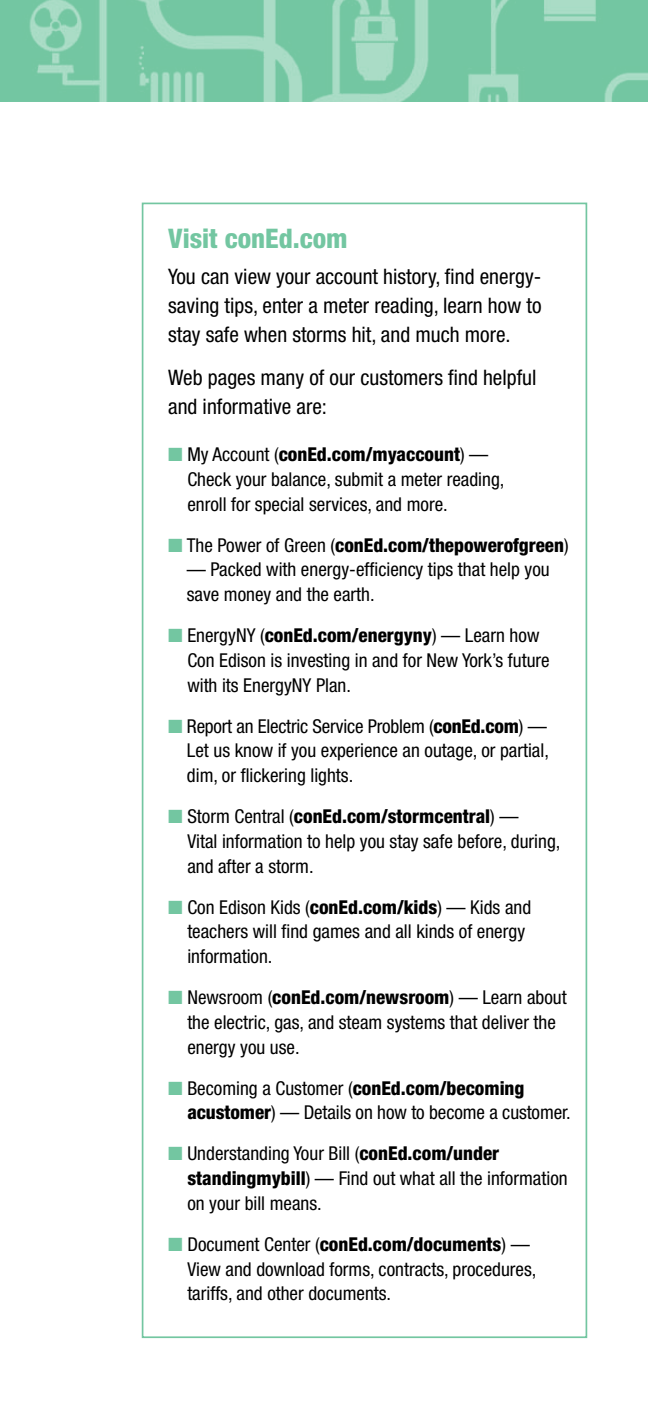
<style>
.page{position:relative;width:648px;height:1418px;background:#fff}
.page>*{position:absolute;margin:0;border:0;box-sizing:border-box;transform-origin:0 0}
.t1{font:800 condensed 27px "Helvetica Neue";color:#73c6a1}
.t2{font:condensed 21.38px/29.2px "Helvetica Neue";color:#000;text-align:justify}
.t3{font:condensed 19.12px/24.8px "Helvetica Neue";color:#000}
.t4{font:800 condensed 19.12px "Helvetica Neue";color:#000}
.s1{color:#73c6a1}
.s2{font-weight:800}
.s3{font-weight:400}
</style>
<div class="page">
<img style="left:0;top:0;width:648px;height:101px">
<h1 class="t1" style="left:168px;top:222px;width:181px">Visit conEd.com</h1>
<p class="t2" style="left:168px;top:261px;width:375px">You can view your account history, find energy&shy;saving tips, enter a meter reading, learn how to stay safe when storms hit, and much more.</p>
<p class="t2" style="left:168px;top:362px;width:370px">Web pages many of our customers find helpful and informative are:</p>
<p class="t3" style="left:187px;top:442px;width:319px;text-indent:-19px"><span class="s1">■</span> My Account (<span class="s2">conEd.com/myaccount</span>) —<br>Check your balance, submit a meter reading, enroll for special services, and more.</p>
<p class="t4" style="left:168px;top:533px;width:402px"><span class="s1">■</span> <span class="s3">The Power of Green (</span>conEd.com/thepowerofgreen<span class="s3">)</span></p>
<p class="t3" style="left:187px;top:557px;width:365px">— Packed with energy-efficiency tips that help you save money and the earth.</p>
<p class="t3" style="left:187px;top:623px;width:364px;text-indent:-19px"><span class="s1">■</span> EnergyNY (<span class="s2">conEd.com/energyny</span>) — Learn how<br>Con Edison is investing in and for New York’s future with its EnergyNY Plan.</p>
<p class="t3" style="left:187px;top:713px;width:363px;text-align:justify;text-indent:-19px"><span class="s1">■</span> Report an Electric Service Problem (<span class="s2">conEd.com</span>) — Let us know if you experience an outage, or partial, dim, or flickering lights.</p>
<p class="t3" style="left:187px;top:804px;width:375px;text-indent:-19px"><span class="s1">■</span> Storm Central (<span class="s2">conEd.com/stormcentral</span>) —<br>Vital information to help you stay safe before, during, and after a storm.</p>
<p class="t3" style="left:187px;top:894px;width:345px;text-indent:-19px"><span class="s1">■</span> Con Edison Kids (<span class="s2">conEd.com/kids</span>) — Kids and teachers will find games and all kinds of energy information.</p>
<p class="t3" style="left:187px;top:984px;width:381px;text-indent:-19px"><span class="s1">■</span> Newsroom (<span class="s2">conEd.com/newsroom</span>) — Learn about the electric, gas, and steam systems that deliver the energy you use.</p>
<p class="t3" style="left:187px;top:1075px;width:385px;text-indent:-19px"><span class="s1">■</span> Becoming a Customer (<span class="s2">conEd.com/becoming acustomer</span>) — Details on how to become a customer.</p>
<p class="t3" style="left:187px;top:1141px;width:382px;text-indent:-19px"><span class="s1">■</span> Understanding Your Bill (<span class="s2">conEd.com/under standingmybill</span>) — Find out what all the information on your bill means.</p>
<p class="t3" style="left:187px;top:1231px;width:351px;text-indent:-19px"><span class="s1">■</span> Document Center (<span class="s2">conEd.com/documents</span>) —<br>View and download forms, contracts, procedures, tariffs, and other documents.</p>
</div>
